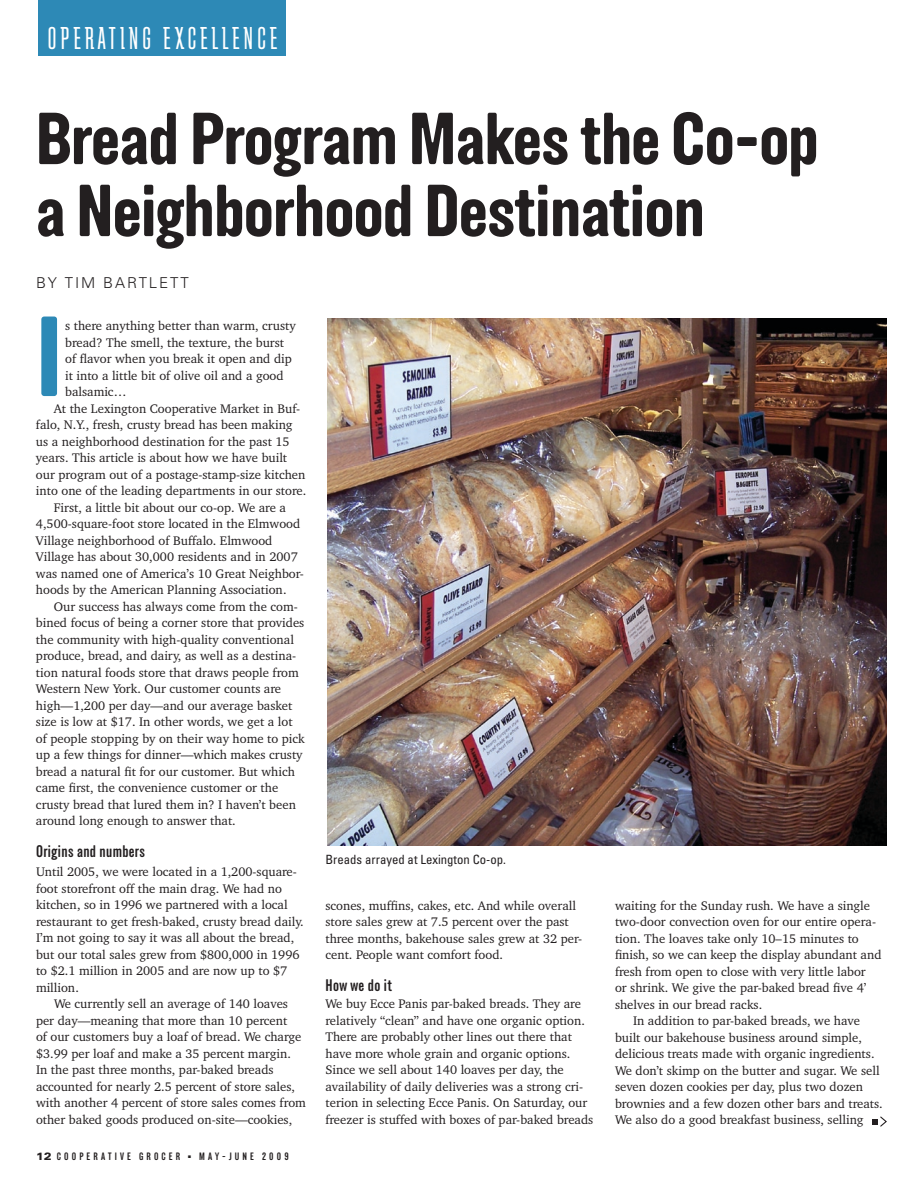
<style>
.page{position:relative;width:918px;height:1188px;background:#fff}
.page>*{position:absolute;margin:0;border:0;box-sizing:border-box;transform-origin:0 0}
.t1{font:700 111.3px "Elderkin";color:#2d89b6}
.t2{font:700 72px/72px "Elderkin";color:#231f20}
.t3{font:33px "Schindler";letter-spacing:.13em;color:#fff}
.t4{font:500 16.5px "Elderkin";letter-spacing:.025em;color:#231f20}
.t5{font:300 15px "Univers";letter-spacing:.125em;color:#231f20}
.t6{font:12.75px/16.5px "Charter IT Cby BT";color:#231f20}
.t7{font:condensed 12.75px "Univers";color:#231f20}
.t8{font:500 10.5px "Elderkin";letter-spacing:.3em;color:#231f20}
.s1{font-family:"Univers";font-weight:900;font-stretch:expanded}
</style>
<div class="page">
<div style="left:38px;top:0;width:248px;height:56px;background:#2d89b6"></div>
<img style="left:327px;top:318px;width:560px;height:528px">
<svg style="left:873px;top:1116px;width:14px;height:11px"></svg>
<h3 class="t3" style="left:48px;top:16px;width:86px">RETAILING</h3>
<h3 class="t3" style="left:48px;top:20px;width:231px">OPERATING EXCELLENC E</h3>
<h2 class="t2" style="left:36px;top:105px;width:784px">Bread Program Makes the Co-op a Neighborhood Destination</h2>
<p class="t5" style="left:36px;top:274px;width:154px">BY TIM BARTLETT</p>
<h1 class="t1" style="left:36px;top:294px;width:28px">I</h1>
<p class="t6" style="left:65px;top:317px;width:232px">s there anything better than warm, crusty</p>
<p class="t6" style="left:65px;top:334px;width:220px">bread? The smell, the texture, the burst</p>
<p class="t6" style="left:65px;top:350px;width:228px">of flavor when you break it open and dip</p>
<p class="t6" style="left:65px;top:367px;width:220px">it into a little bit of olive oil and a good</p>
<p class="t6" style="left:65px;top:383px;width:63px">balsamic…</p>
<p class="t6" style="left:54px;top:400px;width:248px">At the Lexington Cooperative Market in Buf-</p>
<p class="t6" style="left:36px;top:416px;width:258px">falo, N.Y., fresh, crusty bread has been making</p>
<p class="t6" style="left:36px;top:433px;width:255px">us a neighborhood destination for the past 15</p>
<p class="t6" style="left:36px;top:449px;width:253px">years. This article is about how we have built</p>
<p class="t6" style="left:36px;top:466px;width:271px">our program out of a postage-stamp-size kitchen</p>
<p class="t6" style="left:36px;top:482px;width:272px">into one of the leading departments in our store.</p>
<p class="t6" style="left:54px;top:499px;width:233px">First, a little bit about our co-op. We are a</p>
<p class="t6" style="left:36px;top:515px;width:266px">4,500-square-foot store located in the Elmwood</p>
<p class="t6" style="left:36px;top:532px;width:238px">Village neighborhood of Buffalo. Elmwood</p>
<p class="t6" style="left:36px;top:548px;width:263px">Village has about 30,000 residents and in 2007</p>
<p class="t6" style="left:36px;top:565px;width:270px">was named one of America’s 10 Great Neighbor-</p>
<p class="t6" style="left:36px;top:581px;width:252px">hoods by the American Planning Association.</p>
<p class="t6" style="left:54px;top:598px;width:245px">Our success has always come from the com-</p>
<p class="t6" style="left:36px;top:614px;width:270px">bined focus of being a corner store that provides</p>
<p class="t6" style="left:36px;top:631px;width:259px">the community with high-quality conventional</p>
<p class="t6" style="left:36px;top:647px;width:262px">produce, bread, and dairy, as well as a destina-</p>
<p class="t6" style="left:36px;top:664px;width:264px">tion natural foods store that draws people from</p>
<p class="t6" style="left:36px;top:680px;width:247px">Western New York. Our customer counts are</p>
<p class="t6" style="left:36px;top:697px;width:258px">high—1,200 per day—and our average basket</p>
<p class="t6" style="left:36px;top:713px;width:258px">size is low at $17. In other words, we get a lot</p>
<p class="t6" style="left:36px;top:730px;width:270px">of people stopping by on their way home to pick</p>
<p class="t6" style="left:36px;top:746px;width:268px">up a few things for dinner—which makes crusty</p>
<p class="t6" style="left:36px;top:763px;width:260px">bread a natural fit for our customer. But which</p>
<p class="t6" style="left:36px;top:779px;width:244px">came first, the convenience customer or the</p>
<p class="t6" style="left:36px;top:796px;width:261px">crusty bread that lured them in? I haven’t been</p>
<p class="t6" style="left:36px;top:812px;width:201px">around long enough to answer that.</p>
<p class="t4" style="left:36px;top:841px;width:110px">ORIGINS AND NUMBERS</p>
<p class="t6" style="left:36px;top:863px;width:269px">Until 2005, we were located in a 1,200-square&shy;foot storefront off the main drag. We had no kitchen, so in 1996 we partnered with a local restaurant to get fresh-baked, crusty bread daily.<br>I’m not going to say it was all about the bread, but our total sales grew from $800,000 in 1996 to $2.1 million in 2005 and are now up to $7 million.</p>
<p class="t6" style="left:36px;top:995px;width:271px;text-indent:18px">We currently sell an average of 140 loaves per day—meaning that more than 10 percent<br>of our customers buy a loaf of bread. We charge $3.99 per loaf and make a 35 percent margin.<br>In the past three months, par-baked breads accounted for nearly 2.5 percent of store sales, with another 4 percent of store sales comes from other baked goods produced on-site—cookies,</p>
<p class="t8" style="left:36px;top:1151px;width:36px"><span class="s1">12</span> COOPER</p>
<p class="t8" style="left:101px;top:1151px;width:53px">ATIVE GROCER</p>
<p class="t8" style="left:188px;top:1151px;width:102px">■ M AY-JUNE 2009</p>
<p class="t7" style="left:326px;top:851px;width:182px">Breads arrayed at Lexington Co-op.</p>
<p class="t6" style="left:326px;top:897px;width:258px">scones, muffins, cakes, etc. And while overall store sales grew at 7.5 percent over the past three months, bakehouse sales grew at 32 per&shy;cent. People want comfort food.</p>
<p class="t4" style="left:326px;top:976px;width:68px">HOW WE DO IT</p>
<p class="t6" style="left:326px;top:995px;width:269px">We buy Ecce Panis par-baked breads. They are relatively “clean” and have one organic option.<br>There are probably other lines out there that have more whole grain and organic options.<br>Since we sell about 140 loaves per day, the availability of daily deliveries was a strong cri&shy;terion in selecting Ecce Panis. On Saturday, our freezer is stuffed with boxes of par-baked breads</p>
<p class="t6" style="left:615px;top:897px;width:257px">waiting for the Sunday rush. We have a single</p>
<p class="t6" style="left:615px;top:913px;width:263px">two-door convection oven for our entire opera-</p>
<p class="t6" style="left:615px;top:930px;width:245px">tion. The loaves take only 10–15 minutes to</p>
<p class="t6" style="left:615px;top:946px;width:268px">finish, so we can keep the display abundant and</p>
<p class="t6" style="left:615px;top:963px;width:252px">fresh from open to close with very little labor</p>
<p class="t6" style="left:615px;top:979px;width:253px">or shrink. We give the par-baked bread five 4’</p>
<p class="t6" style="left:615px;top:996px;width:149px">shelves in our bread racks.</p>
<p class="t6" style="left:633px;top:1012px;width:229px">In addition to par-baked breads, we have</p>
<p class="t6" style="left:615px;top:1029px;width:248px">built our bakehouse business around simple,</p>
<p class="t6" style="left:615px;top:1045px;width:261px">delicious treats made with organic ingredients.</p>
<p class="t6" style="left:615px;top:1062px;width:266px">We don’t skimp on the butter and sugar. We sell</p>
<p class="t6" style="left:615px;top:1078px;width:250px">seven dozen cookies per day, plus two dozen</p>
<p class="t6" style="left:615px;top:1095px;width:269px">brownies and a few dozen other bars and treats.</p>
<p class="t6" style="left:615px;top:1111px;width:250px">We also do a good breakfast business, selling</p>
</div>
